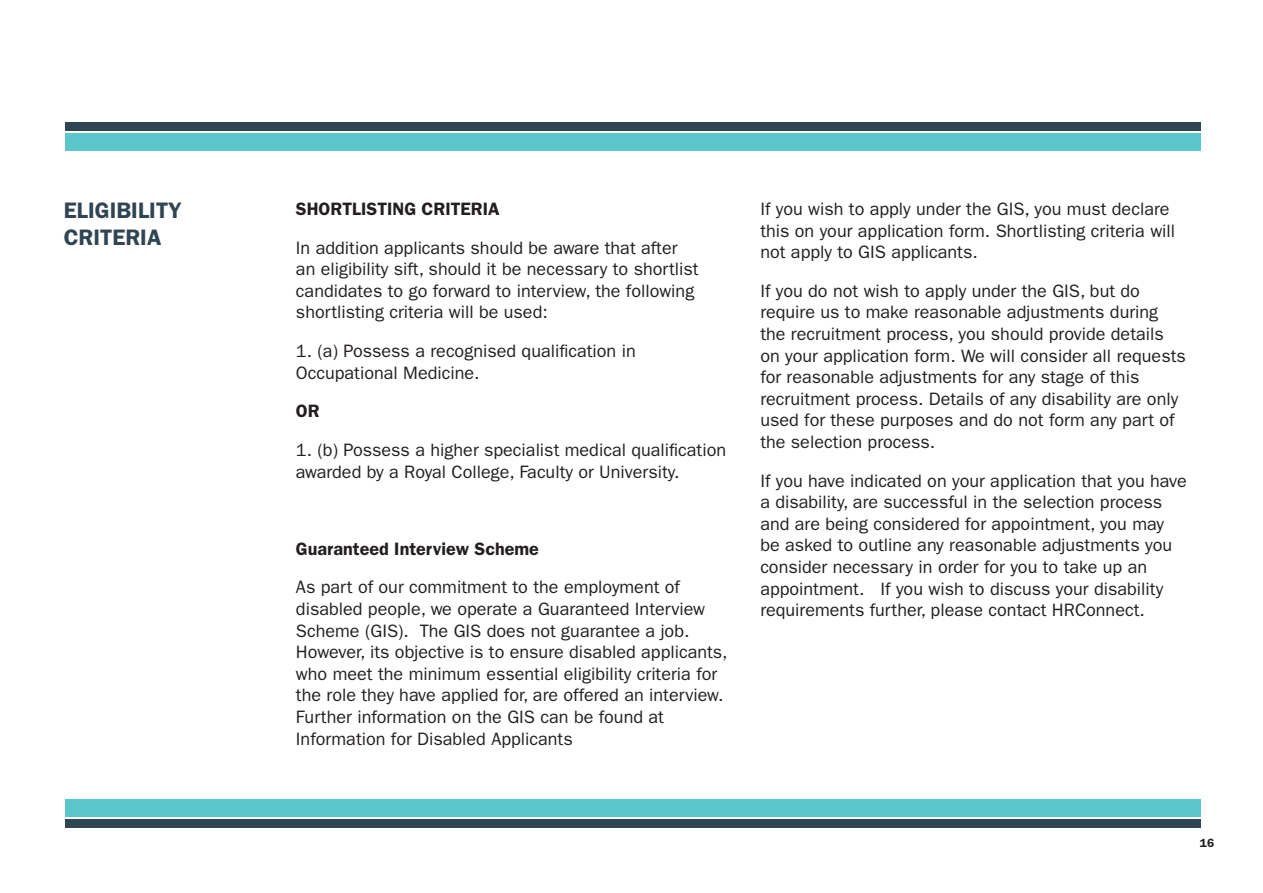
<style>
.page{position:relative;width:1263px;height:893px;background:#fff}
.page>*{position:absolute;margin:0;border:0;box-sizing:border-box;transform-origin:0 0}
.t1{font:600 22.5px/27px "ITC Franklin Gothic Std";color:#304553}
.t2{font:18px/21.6px "ITC Franklin Gothic Std";color:#231f20}
.t3{font:600 18px "ITC Franklin Gothic Std";color:#231f20}
.t4{font:600 12px "ITC Franklin Gothic Std";color:#231f20}
</style>
<div class="page">
<div style="left:65px;top:799px;width:1135px;height:17px;background:#5bc6cc"></div>
<div style="left:65px;top:819px;width:1135px;height:9px;background:#304553"></div>
<div style="left:65px;top:134px;width:1135px;height:17px;background:#5bc6cc"></div>
<div style="left:65px;top:123px;width:1135px;height:8px;background:#304553"></div>
<p class="t1" style="left:64px;top:197px;width:119px">ELIGIBILITY<br>CRITERIA</p>
<p class="t3" style="left:296px;top:198px;width:205px">SHORTLISTING CRITERIA</p>
<p class="t2" style="left:296px;top:237px;width:404px">In addition applicants should be aware that after an eligibility sift, should it be necessary to shortlist candidates to go forward to interview, the following shortlisting criteria will be used:</p>
<p class="t2" style="left:296px;top:340px;width:341px">1. (a) Possess a recognised qualification in<br>Occupational Medicine.</p>
<p class="t3" style="left:296px;top:400px;width:25px">OR</p>
<p class="t2" style="left:296px;top:439px;width:432px">1. (b) Possess a higher specialist medical qualification awarded by a Royal College, Faculty or University.</p>
<p class="t3" style="left:296px;top:538px;width:244px">Guaranteed Interview Scheme</p>
<p class="t2" style="left:296px;top:577px;width:433px">As part of our commitment to the employment of disabled people, we operate a Guaranteed Interview Scheme (GIS). The GIS does not guarantee a job.<br>However, its objective is to ensure disabled applicants, who meet the minimum essential eligibility criteria for the role they have applied for, are offered an interview.<br>Further information on the GIS can be found at Information for Disabled Applicants</p>
<p class="t2" style="left:760px;top:198px;width:416px">If you wish to apply under the GIS, you must declare this on your application form. Shortlisting criteria will not apply to GIS applicants.</p>
<p class="t2" style="left:760px;top:280px;width:427px">If you do not wish to apply under the GIS, but do require us to make reasonable adjustments during the recruitment process, you should provide details on your application form. We will consider all requests for reasonable adjustments for any stage of this recruitment process. Details of any disability are only used for these purposes and do not form any part of the selection process.</p>
<p class="t2" style="left:760px;top:470px;width:428px">If you have indicated on your application that you have a disability, are successful in the selection process and are being considered for appointment, you may be asked to outline any reasonable adjustments you consider necessary in order for you to take up an appointment. If you wish to discuss your disability requirements further, please contact HRConnect.</p>
<p class="t4" style="left:1200px;top:836px;width:16px">16</p>
</div>
